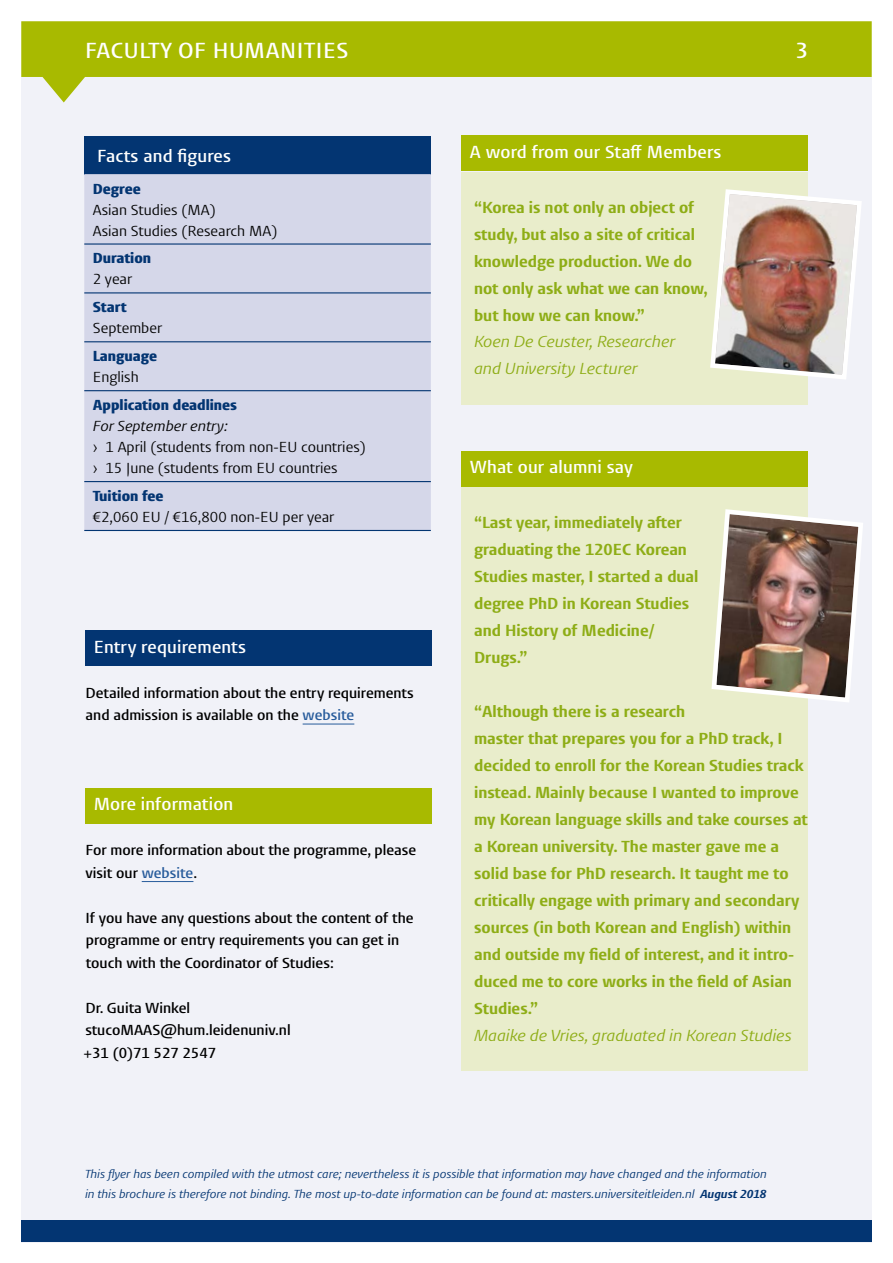
<style>
.page{position:relative;width:893px;height:1263px;background:#fff}
.page>*{position:absolute;margin:0;border:0;box-sizing:border-box;transform-origin:0 0}
.t1{font:600 22.5px "Vestula";letter-spacing:.025em;color:#fff}
.t2{font:600 18px "Vestula";letter-spacing:.01em;color:#fff}
.t3{font:300 16.5px/27px "Vestula";color:#8ead16}
.t4{font:italic 16.5px/27px "Vestula";color:#8ead16}
.t5{font:600 15px/22.5px "Vestula";color:#000}
.t6{font:15px/21px "Vestula";color:#000}
.t7{font:900 15px "Vestula";color:#033572}
.t8{font:italic 15px "Vestula";color:#000}
.t9{font:italic 12px/19.5px "Vestula";color:#033572}
.s1{color:#275b9b}
.s2{font-weight:300}
</style>
<div class="page">
<div style="left:21px;top:77px;width:851px;height:1165px;background:#f1f2f8"></div>
<svg style="left:21px;top:21px;width:851px;height:81px;fill:#a8ba00"></svg>
<div style="left:21px;top:1220px;width:851px;height:22px;background:#033572"></div>
<div style="left:85px;top:630px;width:347px;height:36px;background:#033572"></div>
<hr style="left:303px;top:724px;width:51px;height:1px;background:#275b9b">
<div style="left:85px;top:788px;width:347px;height:35px;background:#a8ba00"></div>
<hr style="left:142px;top:881px;width:51px;height:1px;background:#275b9b">
<div style="left:461px;top:136px;width:347px;height:35px;background:#a8ba00"></div>
<div style="left:461px;top:173px;width:347px;height:232px;background:#e9edcb"></div>
<img style="left:710px;top:189px;width:151px;height:190px">
<div style="left:461px;top:451px;width:347px;height:35px;background:#a8ba00"></div>
<div style="left:461px;top:488px;width:347px;height:583px;background:#e9edcb"></div>
<img style="left:711px;top:509px;width:152px;height:193px">
<div style="left:84px;top:136px;width:347px;height:38px;background:#033572"></div>
<div style="left:84px;top:174px;width:347px;height:356px;background:#d5d7e9"></div>
<hr style="left:84px;top:341px;width:347px;height:1px;background:#033572">
<hr style="left:84px;top:390px;width:347px;height:1px;background:#033572">
<hr style="left:84px;top:481px;width:347px;height:1px;background:#033572">
<hr style="left:84px;top:243px;width:347px;height:2px;background:#033572">
<hr style="left:84px;top:292px;width:347px;height:1px;background:#033572">
<hr style="left:84px;top:530px;width:347px;height:1px;background:#033572">
<h1 class="t1" style="left:85px;top:36px;width:265px">FACULTY OF HUMANITIES</h1>
<h1 class="t1" style="left:795px;top:36px;width:14px">3</h1>
<p class="t2" style="left:97px;top:144px;width:136px">Facts and figures</p>
<p class="t7" style="left:93px;top:179px;width:49px">Degree</p>
<p class="t6" style="left:93px;top:199px;width:186px">Asian Studies (MA)<br>Asian Studies (Research MA)</p>
<p class="t7" style="left:93px;top:249px;width:60px">Duration</p>
<p class="t6" style="left:93px;top:269px;width:41px">2 year</p>
<p class="t7" style="left:93px;top:298px;width:36px">Start</p>
<p class="t6" style="left:93px;top:318px;width:71px">September</p>
<p class="t7" style="left:93px;top:347px;width:66px">Language</p>
<p class="t6" style="left:93px;top:367px;width:47px">English</p>
<p class="t7" style="left:93px;top:396px;width:146px">Application deadlines</p>
<p class="t8" style="left:93px;top:417px;width:136px">For September entry:</p>
<p class="t6" style="left:93px;top:437px;width:275px">› 1 April (students from non-EU countries) › 15 June (students from EU countries</p>
<p class="t7" style="left:93px;top:487px;width:72px">Tuition fee</p>
<p class="t6" style="left:93px;top:507px;width:243px">€2,060 EU / €16,800 non-EU per year</p>
<p class="t2" style="left:94px;top:635px;width:154px">Entry requirements</p>
<p class="t5" style="left:85px;top:681px;width:330px">Detailed information about the entry requirements and admission is available on the <span class="s1">website</span></p>
<p class="t2" style="left:94px;top:793px;width:141px">More information</p>
<p class="t5" style="left:85px;top:839px;width:332px">For more information about the programme, please visit our <span class="s1">website</span>.</p>
<p class="t5" style="left:85px;top:906px;width:330px">If you have any questions about the content of the programme or entry requirements you can get in touch with the Coordinator of Studies:</p>
<p class="t5" style="left:83px;top:996px;width:209px">Dr. Guita Winkel stucoMAAS@hum.leidenuniv.nl +31 (0)71 527 2547</p>
<p class="t2" style="left:470px;top:140px;width:253px">A word from our Staff Members</p>
<p class="t3" style="left:474px;top:194px;width:235px">“Korea is not only an object of study, but also a site of critical knowledge production. We do not only ask what we can know, but how we can know.”</p>
<p class="t4" style="left:474px;top:328px;width:202px">Koen De Ceuster, Researcher and University Lecturer</p>
<p class="t2" style="left:470px;top:455px;width:165px">What our alumni say</p>
<p class="t3" style="left:474px;top:509px;width:226px">“Last year, immediately after graduating the 120EC Korean<br>Studies master, I started a dual degree PhD in Korean Studies and History of Medicine/<br>Drugs.”</p>
<p class="t3" style="left:474px;top:698px;width:335px">“Although there is a research<br>master that prepares you for a PhD track, I decided to enroll for the Korean Studies track instead. Mainly because I wanted to improve my Korean language skills and take courses at a Korean university. The master gave me a solid base for PhD research. It taught me to critically engage with primary and secondary sources (in both Korean and English) within and outside my field of interest, and it intro&shy;duced me to core works in the field of Asian Studies.”</p>
<p class="t4" style="left:474px;top:1022px;width:319px">Maaike de Vries, graduated in Korean Studies</p>
<p class="t9" style="left:85px;top:1164px;width:683px">This flyer has been compiled with the utmost care; nevertheless it is possible that information may have changed and the information in this brochure is therefore not binding. The most up-to-date information can be found at: masters.universiteitleiden.nl <span class="s2">August 2018</span></p>
</div>
